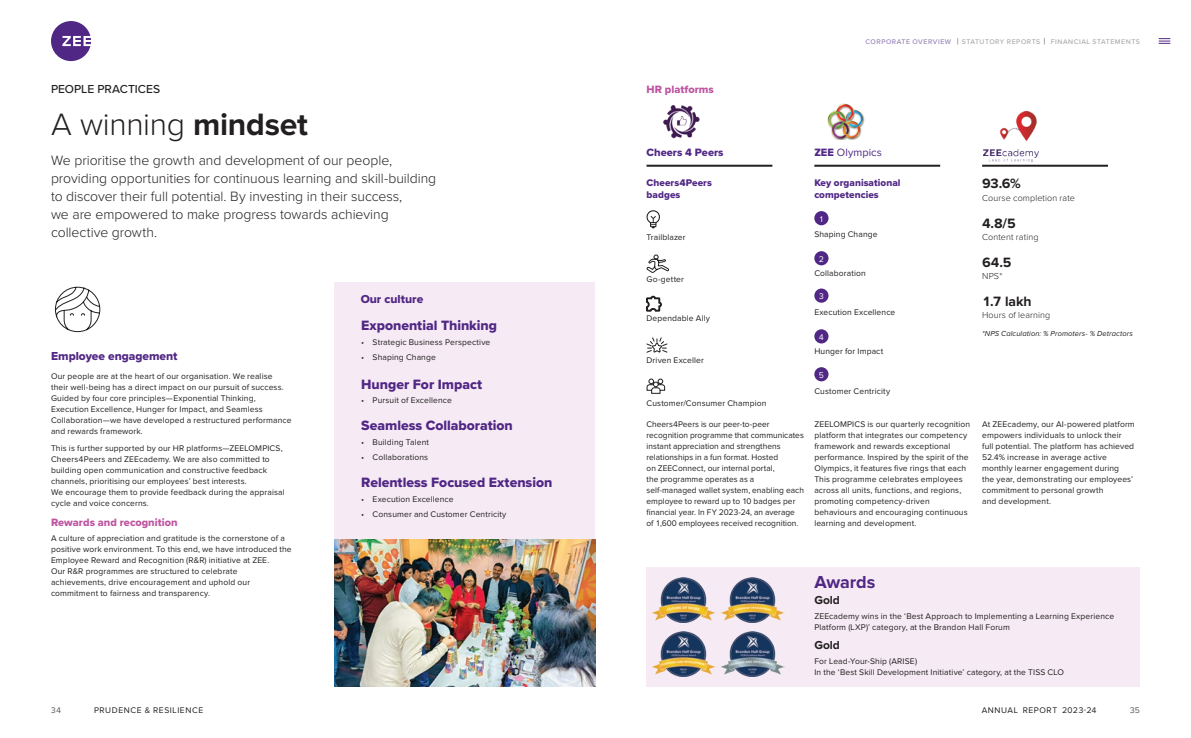
<style>
.page{position:relative;width:1191px;height:738px;background:#fff}
.page>*{position:absolute;margin:0;border:0;box-sizing:border-box;transform-origin:0 0}
.Headline__Level_1{font:300 32px "Proxima Nova";letter-spacing:-.01em;color:#231f20}
.Paragraph_Style_1{font:700 18px "Proxima Nova";letter-spacing:-.005em;color:#512785}
.Intro_01__Quote__left_align{font:300 14px/18px "Proxima Nova";letter-spacing:-.005em;color:#231f20}
.Paragraph_Style_1-2{font:14px "Proxima Nova Extrabld";color:#512785}
.Call_Out_4{font:700 14px "Proxima Nova";letter-spacing:-.005em;color:#231f20}
.Body_Copy{font:12px "Proxima Nova Extrabld";color:#512785}
.Chapter_Title{font:500 12px "Proxima Nova";letter-spacing:-.005em;color:#231f20}
.Body_Head_01{font:700 12px "Proxima Nova";color:#231f20}
.Body_Head_02{font:11px "Proxima Nova Extrabld";color:#be55a1}
.Body_Head_02-2{font:11px "Proxima Nova Extrabld";letter-spacing:.005em;color:#512785}
.Body_Head_02-3{font:11px "Proxima Nova";letter-spacing:.01em;color:#512785}
.Body_Head_03{font:10px/12px "Proxima Nova Extrabld";letter-spacing:.005em;color:#512785}
.Call_Out_Copy{font:300 9px "Proxima Nova";letter-spacing:.01em;color:#231f20}
.Body_Copy-2{font:8.5px/11px "Proxima Nova";letter-spacing:.015em;color:#231f20}
.Body_Copy-3{font:8.5px "Proxima Nova";letter-spacing:.07em;color:#231f20}
.Body_Copy-4{font:8.5px "Proxima Nova";color:#fff}
.t1{font:8.5px "Proxima Nova";color:#57585a}
.Footnote__Picture_Caption__Description{font:italic 7.5px "Proxima Nova";letter-spacing:.015em;color:#231f20}
.t2{font:500 7px "Proxima Nova";letter-spacing:.075em;color:#a8a9ad}
.t3{font:500 7px "Proxima Nova";letter-spacing:.075em;color:#957fb6}
.s1{font-weight:700}
.s2{font-family:"Proxima Nova Extrabld"}
</style>
<div class="page">
<div style="left:335px;top:282px;width:260px;height:404px;background:#f6ebf4"></div>
<svg style="left:54px;top:286px;width:47px;height:46px"></svg>
<img style="left:335px;top:539px;width:260px;height:147px">
<img style="left:663px;top:105px;width:37px;height:33px">
<img style="left:827px;top:103px;width:38px;height:36px">
<img style="left:999px;top:111px;width:38px;height:30px">
<img style="left:983px;top:149px;width:55px;height:12px">
<hr style="left:646px;top:165px;width:126px;height:2px;background:#231f20">
<hr style="left:814px;top:165px;width:126px;height:2px;background:#231f20">
<hr style="left:982px;top:165px;width:126px;height:2px;background:#231f20">
<svg style="left:646px;top:210px;width:14px;height:18px"></svg>
<svg style="left:646px;top:254px;width:23px;height:19px"></svg>
<svg style="left:646px;top:296px;width:15px;height:15px"></svg>
<svg style="left:646px;top:337px;width:22px;height:16px"></svg>
<svg style="left:646px;top:378px;width:19px;height:16px"></svg>
<div style="left:814px;top:211px;width:14px;height:14px;background:#512785;border-radius:50%"></div>
<div style="left:814px;top:251px;width:14px;height:14px;background:#512785;border-radius:50%"></div>
<div style="left:814px;top:288px;width:14px;height:14px;background:#512785;border-radius:50%"></div>
<div style="left:814px;top:329px;width:14px;height:14px;background:#512785;border-radius:50%"></div>
<div style="left:814px;top:367px;width:14px;height:14px;background:#512785;border-radius:50%"></div>
<div style="left:646px;top:567px;width:494px;height:119px;background:#f6ebf4"></div>
<img style="left:652px;top:577px;width:63px;height:45px">
<img style="left:721px;top:577px;width:63px;height:45px">
<img style="left:652px;top:631px;width:63px;height:45px">
<img style="left:721px;top:631px;width:63px;height:45px">
<svg style="left:51px;top:21px;width:40px;height:40px"></svg>
<svg style="left:1158px;top:38px;width:12px;height:6px"></svg>
<p class="Chapter_Title" style="left:51px;top:80px;width:111px">PEOPLE PRACTICES</p>
<p class="Headline__Level_1" style="left:51px;top:100px;width:259px">A winning <span class="s1">mindset</span></p>
<p class="Intro_01__Quote__left_align" style="left:51px;top:151px;width:387px">We prioritise the growth and development of our people, providing opportunities for continuous learning and skill-building to discover their full potential. By investing in their success,<br>we are empowered to make progress towards achieving collective growth.</p>
<p class="Body_Copy" style="left:51px;top:347px;width:128px">Employee engagement</p>
<p class="Body_Copy-2" style="left:51px;top:370px;width:242px">Our people are at the heart of our organisation. We realise their well-being has a direct impact on our pursuit of success.<br>Guided by four core principles—Exponential Thinking, Execution Excellence, Hunger for Impact, and Seamless Collaboration—we have developed a restructured performance and rewards framework.</p>
<p class="Body_Copy-2" style="left:51px;top:442px;width:235px">This is further supported by our HR platforms—ZEELOMPICS, Cheers4Peers and ZEEcademy. We are also committed to building open communication and constructive feedback channels, prioritising our employees’ best interests.<br>We encourage them to provide feedback during the appraisal cycle and voice concerns.</p>
<p class="Body_Head_02" style="left:51px;top:513px;width:128px">Rewards and recognition</p>
<p class="Body_Copy-2" style="left:51px;top:532px;width:242px">A culture of appreciation and gratitude is the cornerstone of a positive work environment. To this end, we have introduced the Employee Reward and Recognition (R&amp;R) initiative at ZEE.<br>Our R&amp;R programmes are structured to celebrate achievements, drive encouragement and uphold our commitment to fairness and transparency.</p>
<p class="Body_Copy" style="left:361px;top:290px;width:64px">Our culture</p>
<p class="Paragraph_Style_1-2" style="left:361px;top:314px;width:137px">Exponential Thinking</p>
<p class="Body_Copy-2" style="left:361px;top:337px;width:131px">• Strategic Business Perspective</p>
<p class="Body_Copy-2" style="left:361px;top:352px;width:76px">• Shaping Change</p>
<p class="Paragraph_Style_1-2" style="left:361px;top:373px;width:122px">Hunger For Impact</p>
<p class="Body_Copy-2" style="left:361px;top:394px;width:92px">• Pursuit of Excellence</p>
<p class="Paragraph_Style_1-2" style="left:361px;top:415px;width:153px">Seamless Collaboration</p>
<p class="Body_Copy-2" style="left:361px;top:436px;width:69px">• Building Talent</p>
<p class="Body_Copy-2" style="left:361px;top:451px;width:68px">• Collaborations</p>
<p class="Paragraph_Style_1-2" style="left:361px;top:471px;width:193px">Relentless Focused Extension</p>
<p class="Body_Copy-2" style="left:361px;top:493px;width:94px">• Execution Excellence</p>
<p class="Body_Copy-2" style="left:361px;top:508px;width:147px">• Consumer and Customer Centricity</p>
<p class="Body_Head_02" style="left:646px;top:81px;width:69px">HR platforms</p>
<p class="t3" style="left:865px;top:36px;width:87px">CORPORATE OVERVIEW</p>
<p class="t2" style="left:961px;top:36px;width:80px">STATUTORY REPORTS</p>
<p class="t2" style="left:1050px;top:36px;width:91px">FINANCIAL STATEMENTS</p>
<p class="Body_Head_02-2" style="left:646px;top:144px;width:79px">Cheers 4 Peers</p>
<p class="Body_Head_02-3" style="left:814px;top:147px;width:69px"><span class="s2">ZEE</span> Olympics</p>
<p class="Body_Head_03" style="left:646px;top:177px;width:67px">Cheers4Peers badges</p>
<p class="Body_Head_03" style="left:814px;top:177px;width:88px">Key organisational competencies</p>
<p class="Body_Copy-2" style="left:646px;top:232px;width:41px">Trailblazer</p>
<p class="Body_Copy-2" style="left:646px;top:274px;width:39px">Go-getter</p>
<p class="Body_Copy-2" style="left:646px;top:313px;width:65px">Dependable Ally</p>
<p class="Body_Copy-2" style="left:646px;top:355px;width:59px">Driven Exceller</p>
<p class="Body_Copy-2" style="left:646px;top:397px;width:121px">Customer/Consumer Champion</p>
<p class="Body_Copy-4" style="left:819px;top:215px;width:7px">1</p>
<p class="Body_Copy-2" style="left:814px;top:229px;width:65px">Shaping Change</p>
<p class="Body_Copy-4" style="left:819px;top:255px;width:7px">2</p>
<p class="Body_Copy-4" style="left:819px;top:292px;width:7px">3</p>
<p class="Body_Copy-2" style="left:814px;top:268px;width:53px">Collaboration</p>
<p class="Body_Copy-2" style="left:814px;top:307px;width:82px">Execution Excellence</p>
<p class="Body_Copy-4" style="left:819px;top:333px;width:7px">4</p>
<p class="Body_Copy-2" style="left:814px;top:346px;width:70px">Hunger for Impact</p>
<p class="Body_Copy-4" style="left:819px;top:370px;width:7px">5</p>
<p class="Body_Copy-2" style="left:814px;top:385px;width:77px">Customer Centricity</p>
<p class="Call_Out_4" style="left:982px;top:175px;width:40px">93.6%</p>
<p class="Call_Out_Copy" style="left:982px;top:191px;width:94px">Course completion rate</p>
<p class="Call_Out_4" style="left:982px;top:215px;width:35px">4.8/5</p>
<p class="Call_Out_Copy" style="left:982px;top:230px;width:58px">Content rating</p>
<p class="Call_Out_4" style="left:982px;top:254px;width:31px">64.5</p>
<p class="Call_Out_Copy" style="left:982px;top:269px;width:22px">NPS*</p>
<p class="Call_Out_4" style="left:982px;top:293px;width:51px">1.7 lakh</p>
<p class="Call_Out_Copy" style="left:982px;top:308px;width:70px">Hours of learning</p>
<p class="Footnote__Picture_Caption__Description" style="left:982px;top:328px;width:152px">*NPS Calculation: % Promoters- % Detractors</p>
<p class="Body_Copy-2" style="left:646px;top:418px;width:159px">Cheers4Peers is our peer-to-peer recognition programme that communicates instant appreciation and strengthens relationships in a fun format. Hosted<br>on ZEEConnect, our internal portal,<br>the programme operates as a self-managed wallet system, enabling each employee to reward up to 10 badges per financial year. In FY 2023-24, an average of 1,600 employees received recognition.</p>
<p class="Body_Copy-2" style="left:814px;top:418px;width:157px">ZEELOMPICS is our quarterly recognition platform that integrates our competency framework and rewards exceptional performance. Inspired by the spirit of the Olympics, it features five rings that each This programme celebrates employees across all units, functions, and regions, promoting competency-driven behaviours and encouraging continuous learning and development.</p>
<p class="Body_Copy-2" style="left:982px;top:418px;width:154px">At ZEEcademy, our AI-powered platform empowers individuals to unlock their full potential. The platform has achieved 52.4% increase in average active monthly learner engagement during<br>the year, demonstrating our employees’ commitment to personal growth<br>and development.</p>
<p class="Paragraph_Style_1" style="left:814px;top:571px;width:62px">Awards</p>
<p class="Body_Head_01" style="left:814px;top:592px;width:27px">Gold</p>
<p class="Body_Copy-2" style="left:814px;top:610px;width:301px">ZEEcademy wins in the ‘Best Approach to Implementing a Learning Experience<br>Platform (LXP)’ category, at the Brandon Hall Forum</p>
<p class="Body_Head_01" style="left:814px;top:637px;width:27px">Gold</p>
<p class="Body_Copy-2" style="left:814px;top:655px;width:251px">For Lead-Your-Ship (ARISE)<br>In the ‘Best Skill Development Initiative’ category, at the TISS CLO</p>
<p class="t1" style="left:51px;top:705px;width:12px">34</p>
<p class="Body_Copy-3" style="left:94px;top:705px;width:111px">PRUDENCE &amp; RESILIENCE</p>
<p class="Body_Copy-3" style="left:981px;top:705px;width:116px">ANNUAL REPORT 2023-24</p>
<p class="t1" style="left:1129px;top:705px;width:12px">35</p>
</div>
